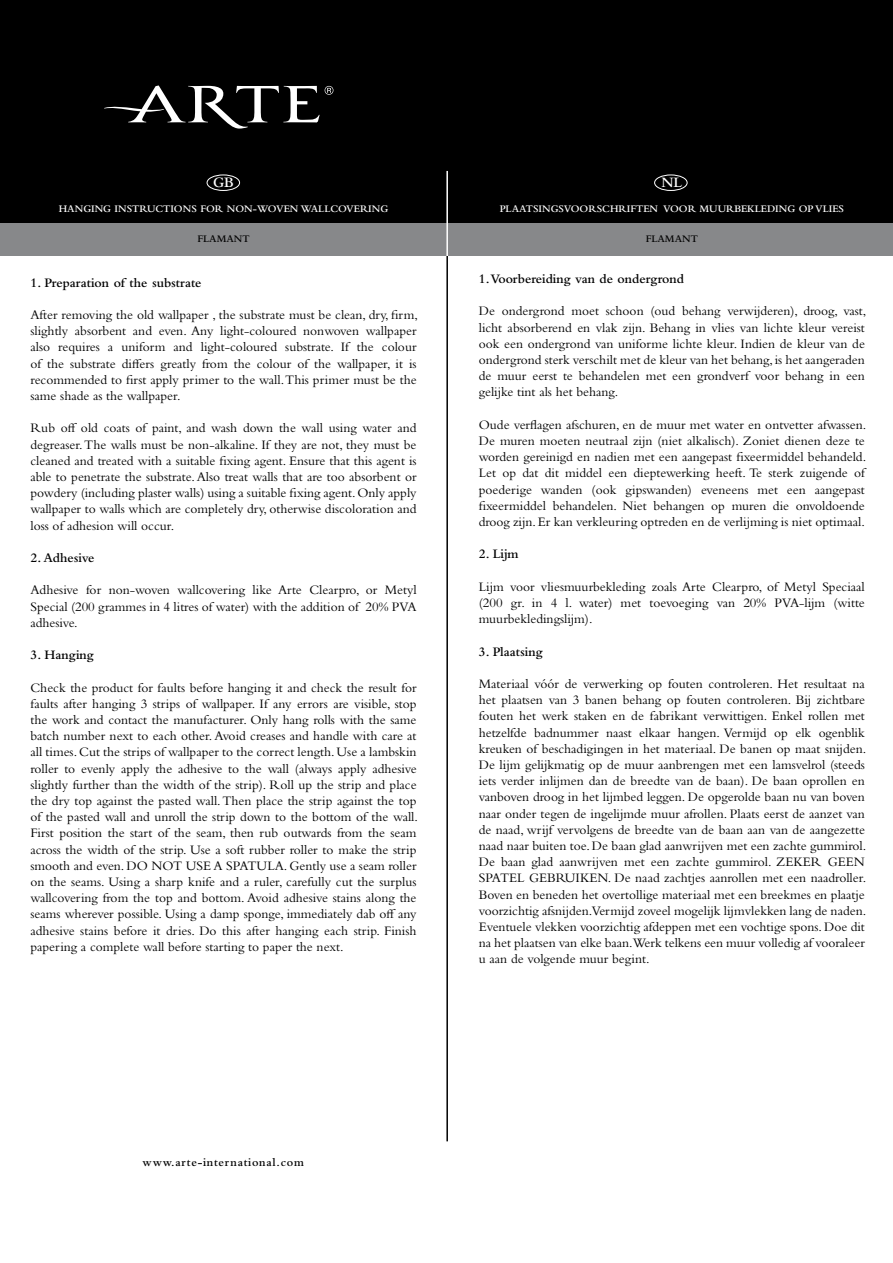
<style>
.page{position:relative;width:893px;height:1263px;background:#fff}
.page>*{position:absolute;margin:0;border:0;box-sizing:border-box;transform-origin:0 0}
.t1{font:600 15px "Bembo Std";color:#fff}
.t2{font:13.5px/16.2px "Bembo Std";color:#000;text-align:justify}
.t3{font:600 13.5px "Bembo Std";color:#000}
.t4{font:600 12px "Bembo Std";letter-spacing:.06em;color:#000}
.t5{font:600 10.5px "Bembo Std";color:#fff}
.t6{font:600 10.5px "Bembo Std";color:#000}
</style>
<div class="page">
<div style="left:0;top:0;width:893px;height:225px;background:#000"></div>
<div style="left:0;top:223px;width:893px;height:33px;background:#87888a"></div>
<hr style="left:446px;top:171px;width:2px;height:85px;background:#fff">
<hr style="left:446px;top:256px;width:2px;height:885px;background:#000">
<div style="left:207px;top:175px;width:33px;height:16px;border:1px solid #fff;border-radius:50%"></div>
<div style="left:654px;top:175px;width:33px;height:16px;border:1px solid #fff;border-radius:50%"></div>
<svg style="left:104px;top:85px;width:229px;height:44px"></svg>
<p class="t1" style="left:213px;top:174px;width:22px">GB</p>
<p class="t5" style="left:59px;top:203px;width:331px">HANGING INSTRUCTIONS FOR NON-WOVEN WALLCOVERING</p>
<p class="t6" style="left:197px;top:232px;width:54px">FLAMANT</p>
<p class="t3" style="left:30px;top:275px;width:173px">1. Preparation of the substrate</p>
<p class="t2" style="left:30px;top:306px;width:389px">After removing the old wallpaper , the substrate must be clean, dry, firm, slightly absorbent and even. Any light-coloured nonwoven wallpaper also requires a uniform and light-coloured substrate. If the colour of the substrate differs greatly from the colour of the wallpaper, it is recommended to first apply primer to the wall. This primer must be the same shade as the wallpaper.</p>
<p class="t2" style="left:30px;top:420px;width:388px">Rub off old coats of paint, and wash down the wall using water and degreaser. The walls must be non-alkaline. If they are not, they must be cleaned and treated with a suitable fixing agent. Ensure that this agent is able to penetrate the substrate. Also treat walls that are too absorbent or powdery (including plaster walls) using a suitable fixing agent. Only apply wallpaper to walls which are completely dry, otherwise discoloration and loss of adhesion will occur.</p>
<p class="t3" style="left:30px;top:550px;width:66px">2. Adhesive</p>
<p class="t2" style="left:30px;top:582px;width:388px">Adhesive for non-woven wallcovering like Arte Clearpro, or Metyl Special (200 grammes in 4 litres of water) with the addition of 20% PVA adhesive.</p>
<p class="t3" style="left:30px;top:647px;width:65px">3. Hanging</p>
<p class="t2" style="left:30px;top:679px;width:389px">Check the product for faults before hanging it and check the result for faults after hanging 3 strips of wallpaper. If any errors are visible, stop the work and contact the manufacturer. Only hang rolls with the same batch number next to each other. Avoid creases and handle with care at all times. Cut the strips of wallpaper to the correct length. Use a lambskin roller to evenly apply the adhesive to the wall (always apply adhesive slightly further than the width of the strip). Roll up the strip and place the dry top against the pasted wall. Then place the strip against the top of the pasted wall and unroll the strip down to the bottom of the wall.<br>First position the start of the seam, then rub outwards from the seam across the width of the strip. Use a soft rubber roller to make the strip smooth and even. DO NOT USE A SPATULA. Gently use a seam roller on the seams. Using a sharp knife and a ruler, carefully cut the surplus wallcovering from the top and bottom. Avoid adhesive stains along the seams wherever possible. Using a damp sponge, immediately dab off any adhesive stains before it dries. Do this after hanging each strip. Finish papering a complete wall before starting to paper the next.</p>
<p class="t1" style="left:661px;top:174px;width:22px">NL</p>
<p class="t5" style="left:500px;top:203px;width:346px">PLAATSINGSVOORSCHRIFTEN VOOR MUURBEKLEDING OP VLIES</p>
<p class="t6" style="left:646px;top:232px;width:54px">FLAMANT</p>
<p class="t3" style="left:479px;top:271px;width:207px">1. Voorbereiding van de ondergrond</p>
<p class="t2" style="left:479px;top:303px;width:389px">De ondergrond moet schoon (oud behang verwijderen), droog, vast, licht absorberend en vlak zijn. Behang in vlies van lichte kleur vereist ook een ondergrond van uniforme lichte kleur. Indien de kleur van de ondergrond sterk verschilt met de kleur van het behang, is het aangeraden de muur eerst te behandelen met een grondverf voor behang in een gelijke tint als het behang.</p>
<p class="t2" style="left:479px;top:416px;width:389px">Oude verflagen afschuren, en de muur met water en ontvetter afwassen.<br>De muren moeten neutraal zijn (niet alkalisch). Zoniet dienen deze te worden gereinigd en nadien met een aangepast fixeermiddel behandeld.<br>Let op dat dit middel een dieptewerking heeft. Te sterk zuigende of poederige wanden (ook gipswanden) eveneens met een aangepast fixeermiddel behandelen. Niet behangen op muren die onvoldoende droog zijn. Er kan verkleuring optreden en de verlijming is niet optimaal.</p>
<p class="t3" style="left:479px;top:547px;width:41px">2. Lijm</p>
<p class="t2" style="left:479px;top:578px;width:388px">Lijm voor vliesmuurbekleding zoals Arte Clearpro, of Metyl Speciaal (200 gr. in 4 l. water) met toevoeging van 20% PVA-lijm (witte muurbekledingslijm).</p>
<p class="t3" style="left:479px;top:644px;width:65px">3. Plaatsing</p>
<p class="t2" style="left:479px;top:675px;width:389px">Materiaal vóór de verwerking op fouten controleren. Het resultaat na het plaatsen van 3 banen behang op fouten controleren. Bij zichtbare fouten het werk staken en de fabrikant verwittigen. Enkel rollen met hetzelfde badnummer naast elkaar hangen. Vermijd op elk ogenblik kreuken of beschadigingen in het materiaal. De banen op maat snijden.<br>De lijm gelijkmatig op de muur aanbrengen met een lamsvelrol (steeds iets verder inlijmen dan de breedte van de baan). De baan oprollen en vanboven droog in het lijmbed leggen. De opgerolde baan nu van boven naar onder tegen de ingelijmde muur afrollen. Plaats eerst de aanzet van de naad, wrijf vervolgens de breedte van de baan aan van de aangezette naad naar buiten toe. De baan glad aanwrijven met een zachte gummirol.<br>De baan glad aanwrijven met een zachte gummirol. ZEKER GEEN SPATEL GEBRUIKEN. De naad zachtjes aanrollen met een naadroller.<br>Boven en beneden het overtollige materiaal met een breekmes en plaatje voorzichtig afsnijden.Vermijd zoveel mogelijk lijmvlekken lang de naden.<br>Eventuele vlekken voorzichtig afdeppen met een vochtige spons. Doe dit na het plaatsen van elke baan.Werk telkens een muur volledig af vooraleer u aan de volgende muur begint.</p>
<p class="t4" style="left:143px;top:1156px;width:163px">www.arte-international.com</p>
</div>
